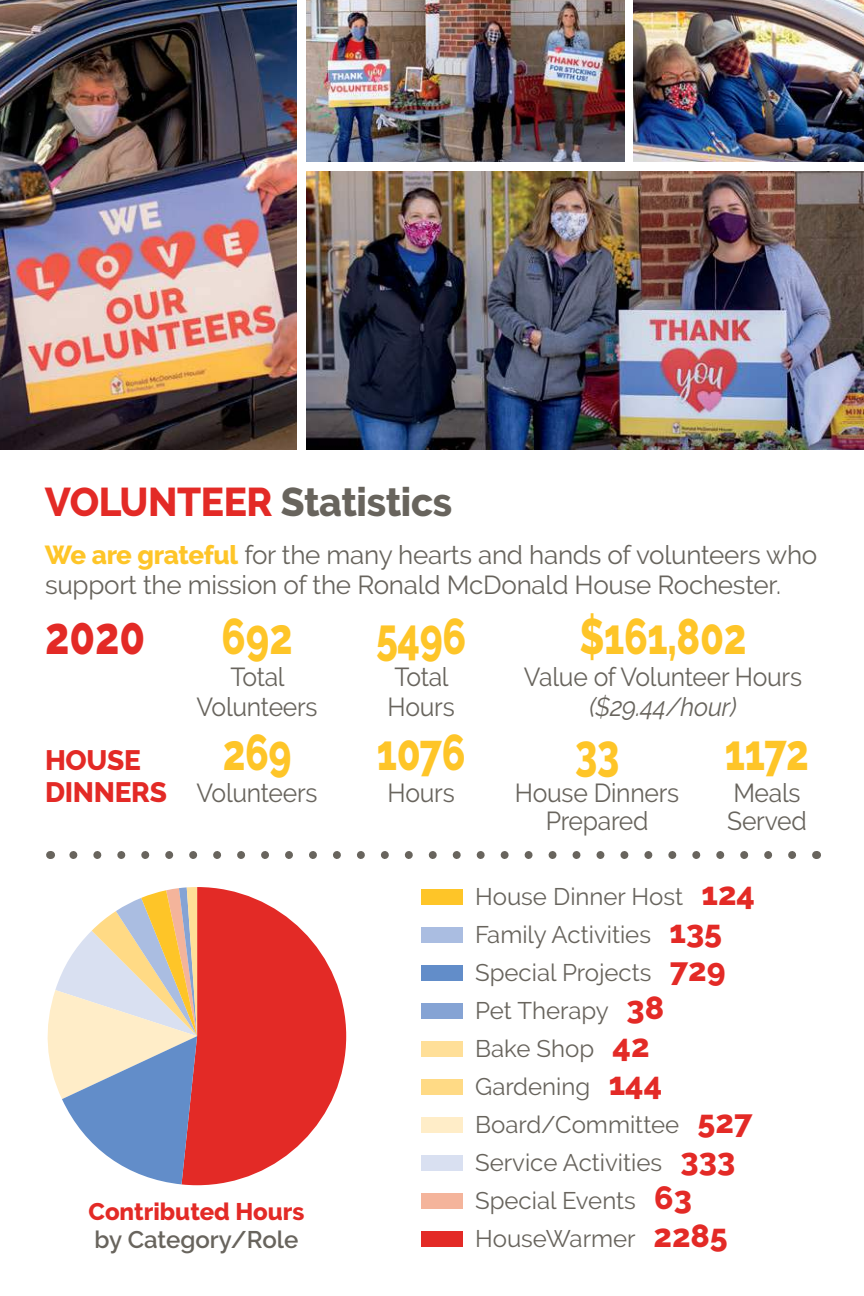
<style>
.page{position:relative;width:864px;height:1296px;background:#fff}
.page>*{position:absolute;margin:0;border:0;box-sizing:border-box;transform-origin:0 0}
.t1{font:800 52.4px "Raleway";color:#e32a26;scale:.8 1}
.t2{font:800 50px "Raleway";letter-spacing:-.01em;color:#fec528;scale:.78 1}
.t3{font:800 50px "Raleway";letter-spacing:-.01em;color:#fec528;scale:.8 1}
.t4{font:800 40px "Raleway";letter-spacing:-.01em;color:#68645d}
.t5{font:800 28px "Raleway";letter-spacing:-.01em;color:#e32a26}
.t6{font:26px/30px "Raleway";letter-spacing:-.01em;color:#68645d}
.t7{font:26px "Raleway";letter-spacing:-.01em;color:#68645d;scale:.95 1}
.t8{font:italic 26px "Raleway";letter-spacing:-.01em;color:#68645d;scale:.95 1}
.t9{font:24px/38px "Raleway";color:#68645d}
.t10{font:800 24px "Raleway";color:#e32a26}
.t11{font:600 24px "Raleway";color:#68645d}
.s1{color:#e32a26}
.s2{font-weight:800;color:#fec528}
.s3{font-weight:800;font-size:28px;color:#e32a26}
.s4{font-weight:800;font-size:32px;color:#e32a26}
</style>
<div class="page">
<img style="left:0;top:0;width:297px;height:450px">
<img style="left:306px;top:171px;width:558px;height:279px">
<img style="left:306px;top:0;width:319px;height:162px">
<img style="left:634px;top:0;width:230px;height:162px">
<svg style="left:69px;top:851px;width:723px;height:8px"></svg>
<svg style="left:182px;top:887px;width:164px;height:298px;fill:#e32a26"></svg>
<svg style="left:47px;top:887px;width:150px;height:297px"></svg>
<div style="left:422px;top:889px;width:41px;height:16px;background:#fec528"></div>
<div style="left:422px;top:927px;width:41px;height:16px;background:#aabde1"></div>
<div style="left:422px;top:965px;width:41px;height:16px;background:#628dc9"></div>
<div style="left:422px;top:1003px;width:41px;height:16px;background:#85a3d4"></div>
<div style="left:422px;top:1041px;width:41px;height:16px;background:#ffdf98"></div>
<div style="left:422px;top:1079px;width:41px;height:16px;background:#ffda85"></div>
<div style="left:422px;top:1117px;width:41px;height:16px;background:#ffedc8"></div>
<div style="left:422px;top:1155px;width:41px;height:16px;background:#d9e0f1"></div>
<div style="left:422px;top:1193px;width:41px;height:16px;background:#f4b49b"></div>
<div style="left:422px;top:1231px;width:41px;height:16px;background:#e32a26"></div>
<h3 class="t4" style="left:45px;top:483px;width:409px"><span class="s1">VOLUNTEER</span> Statistics</h3>
<p class="t6" style="left:45px;top:542px;width:774px"><span class="s2">We are grateful</span> for the many hearts and hands of volunteers who support the mission of the Ronald McDonald House Rochester.</p>
<h1 class="t1" style="left:45px;top:612px;width:127px">2020</h1>
<h2 class="t3" style="left:221px;top:614px;width:90px">692</h2>
<h2 class="t2" style="left:376px;top:614px;width:117px">5496</h2>
<h2 class="t2" style="left:580px;top:614px;width:216px">$161,802</h2>
<p class="t7" style="left:230px;top:665px;width:59px">Total</p>
<p class="t7" style="left:394px;top:665px;width:59px">Total</p>
<p class="t7" style="left:524px;top:665px;width:294px">Value of Volunteer Hours</p>
<p class="t7" style="left:197px;top:695px;width:129px">Volunteers</p>
<p class="t7" style="left:388px;top:695px;width:72px">Hours</p>
<p class="t8" style="left:589px;top:695px;width:156px">($29.44/hour)</p>
<p class="t5" style="left:45px;top:748px;width:97px">HOUSE</p>
<h2 class="t2" style="left:223px;top:730px;width:90px">269</h2>
<h2 class="t2" style="left:377px;top:730px;width:115px">1076</h2>
<h2 class="t2" style="left:575px;top:730px;width:58px">33</h2>
<h2 class="t2" style="left:725px;top:730px;width:109px">1172</h2>
<p class="t7" style="left:45px;top:781px;width:288px"><span class="s3">DINNERS</span> Volunteers</p>
<p class="t7" style="left:388px;top:781px;width:72px">Hours</p>
<p class="t7" style="left:515px;top:781px;width:174px">House Dinners</p>
<p class="t7" style="left:733px;top:781px;width:72px">Meals</p>
<p class="t7" style="left:546px;top:809px;width:110px">Prepared</p>
<p class="t7" style="left:727px;top:809px;width:85px">Served</p>
<p class="t10" style="left:89px;top:1201px;width:217px">Contributed Hours</p>
<p class="t11" style="left:95px;top:1231px;width:205px">by Category/Role</p>
<p class="t9" style="left:475px;top:879px;width:281px">House Dinner Host <span class="s4">124<br></span>Family Activities <span class="s4">135<br></span>Special Projects <span class="s4">729<br></span>Pet Therapy <span class="s4">38<br></span>Bake Shop <span class="s4">42<br></span>Gardening <span class="s4">144<br></span>Board/Committee <span class="s4">527<br></span>Service Activities <span class="s4">333<br></span>Special Events <span class="s4">63<br></span>HouseWarmer <span class="s4">2285</span></p>
</div>
